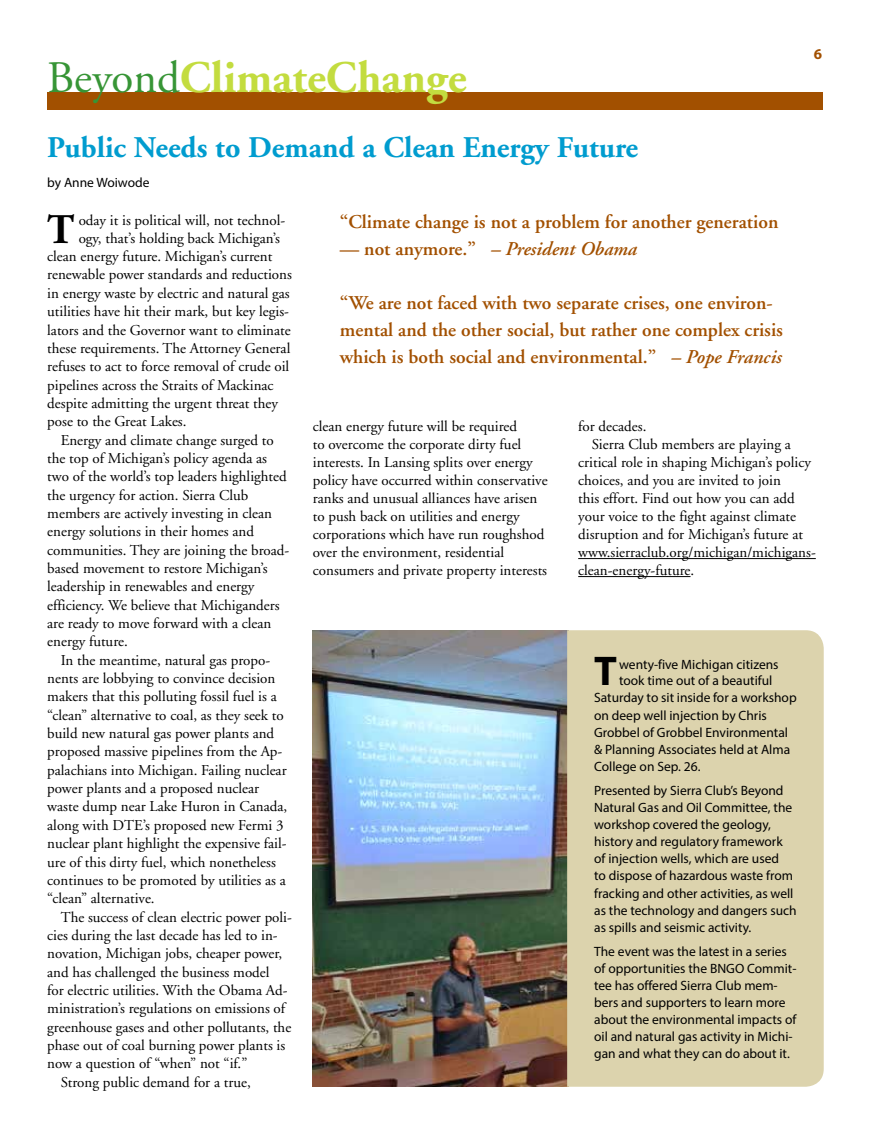
<style>
.page{position:relative;width:871px;height:1134px;background:#fff}
.page>*{position:absolute;margin:0;border:0;box-sizing:border-box;transform-origin:0 0}
.t1{font:700 45px "Adobe Garamond";color:#c3dc3f}
.t2{font:700 42.15px "Adobe Garamond";color:#000}
.t3{font:41.7px "Myriad MM 700 600";color:#000}
.t4{font:700 30px "Adobe Garamond";color:#009ccf}
.t5{font:600 19.5px/27px "Adobe Garamond";color:#a25000}
.t6{font:italic 600 19.5px "Adobe Garamond";color:#a25000}
.t7{font:15px/18px "Adobe Garamond";color:#000}
.t8{font:15px "Myriad MM 700 600";color:#a25000}
.t9{font:13.5px/17.1px "Myriad Pro";color:#000}
.s1{font-weight:400;color:#379536}
.s2{font-style:normal}
.s3{font-style:italic}
</style>
<div class="page">
<div style="left:47px;top:92px;width:775px;height:18px;background:#a25000"></div>
<hr style="left:578px;top:558px;width:238px;height:1px;background:#000">
<hr style="left:578px;top:576px;width:112px;height:1px;background:#000">
<img style="left:313px;top:630px;width:254px;height:457px">
<div style="left:567px;top:630px;width:257px;height:457px;background:#dcd3ad"></div>
<h1 class="t1" style="left:47px;top:53px;width:421px"><span class="s1">Beyond</span>ClimateChange</h1>
<p class="t8" style="left:814px;top:46px;width:10px">6</p>
<h3 class="t4" style="left:47px;top:131px;width:592px">Public Needs to Demand a Clean Energy Future</h3>
<p class="t9" style="left:47px;top:173px;width:104px">by Anne Woiwode</p>
<h2 class="t2" style="left:47px;top:206px;width:29px">T</h2>
<p class="t7" style="left:79px;top:211px;width:208px">oday it is political will, not technol-</p>
<h3 class="t5" style="left:340px;top:209px;width:440px">“Climate change is not a problem for another generation</h3>
<h3 class="t6" style="left:340px;top:238px;width:299px"><span class="s2">— not anymore.”</span> – President Obama</h3>
<h3 class="t5" style="left:340px;top:290px;width:445px">“We are not faced with two separate crises, one environ&shy;mental and the other social, but rather one complex crisis which is both social and environmental.” <span class="s3">– Pope Francis</span></h3>
<p class="t7" style="left:79px;top:229px;width:203px">ogy, that’s holding back Michigan’s</p>
<p class="t7" style="left:47px;top:248px;width:227px">clean energy future. Michigan’s current</p>
<p class="t7" style="left:47px;top:266px;width:246px">renewable power standards and reductions</p>
<p class="t7" style="left:47px;top:284px;width:244px">in energy waste by electric and natural gas</p>
<p class="t7" style="left:47px;top:303px;width:243px">utilities have hit their mark, but key legis-</p>
<p class="t7" style="left:47px;top:321px;width:245px">lators and the Governor want to eliminate</p>
<p class="t7" style="left:47px;top:340px;width:245px">these requirements. The Attorney General</p>
<p class="t7" style="left:47px;top:358px;width:243px">refuses to act to force removal of crude oil</p>
<p class="t7" style="left:47px;top:376px;width:228px">pipelines across the Straits of Mackinac</p>
<p class="t7" style="left:47px;top:395px;width:232px">despite admitting the urgent threat they</p>
<p class="t7" style="left:47px;top:413px;width:141px">pose to the Great Lakes.</p>
<p class="t7" style="left:61px;top:431px;width:214px">Energy and climate change surged to</p>
<p class="t7" style="left:47px;top:450px;width:221px">the top of Michigan’s policy agenda as</p>
<p class="t7" style="left:47px;top:468px;width:241px">two of the world’s top leaders highlighted</p>
<p class="t7" style="left:47px;top:486px;width:203px">the urgency for action. Sierra Club</p>
<p class="t7" style="left:47px;top:505px;width:226px">members are actively investing in clean</p>
<p class="t7" style="left:47px;top:523px;width:208px">energy solutions in their homes and</p>
<p class="t7" style="left:47px;top:541px;width:244px">communities. They are joining the broad-</p>
<p class="t7" style="left:47px;top:560px;width:222px">based movement to restore Michigan’s</p>
<p class="t7" style="left:47px;top:578px;width:209px">leadership in renewables and energy</p>
<p class="t7" style="left:47px;top:596px;width:234px">efficiency. We believe that Michiganders</p>
<p class="t7" style="left:47px;top:615px;width:226px">are ready to move forward with a clean</p>
<p class="t7" style="left:47px;top:633px;width:82px">energy future.</p>
<p class="t7" style="left:61px;top:651px;width:211px">In the meantime, natural gas propo-</p>
<p class="t7" style="left:47px;top:670px;width:230px">nents are lobbying to convince decision</p>
<p class="t7" style="left:47px;top:688px;width:231px">makers that this polluting fossil fuel is a</p>
<p class="t7" style="left:47px;top:706px;width:238px">“clean” alternative to coal, as they seek to</p>
<p class="t7" style="left:47px;top:725px;width:228px">build new natural gas power plants and</p>
<p class="t7" style="left:47px;top:743px;width:236px">proposed massive pipelines from the Ap-</p>
<p class="t7" style="left:47px;top:761px;width:241px">palachians into Michigan. Failing nuclear</p>
<p class="t7" style="left:47px;top:780px;width:213px">power plants and a proposed nuclear</p>
<p class="t7" style="left:47px;top:798px;width:241px">waste dump near Lake Huron in Canada,</p>
<p class="t7" style="left:47px;top:816px;width:238px">along with DTE’s proposed new Fermi 3</p>
<p class="t7" style="left:47px;top:835px;width:241px">nuclear plant highlight the expensive fail-</p>
<p class="t7" style="left:47px;top:853px;width:230px">ure of this dirty fuel, which nonetheless</p>
<p class="t7" style="left:47px;top:872px;width:240px">continues to be promoted by utilities as a</p>
<p class="t7" style="left:47px;top:890px;width:109px">“clean” alternative.</p>
<p class="t7" style="left:61px;top:908px;width:233px">The success of clean electric power poli-</p>
<p class="t7" style="left:47px;top:927px;width:232px">cies during the last decade has led to in-</p>
<p class="t7" style="left:47px;top:945px;width:237px">novation, Michigan jobs, cheaper power,</p>
<p class="t7" style="left:47px;top:963px;width:224px">and has challenged the business model</p>
<p class="t7" style="left:47px;top:982px;width:242px">for electric utilities. With the Obama Ad-</p>
<p class="t7" style="left:47px;top:1000px;width:239px">ministration’s regulations on emissions of</p>
<p class="t7" style="left:47px;top:1018px;width:245px">greenhouse gases and other pollutants, the</p>
<p class="t7" style="left:47px;top:1037px;width:239px">phase out of coal burning power plants is</p>
<p class="t7" style="left:47px;top:1055px;width:202px">now a question of “when” not “if.”</p>
<p class="t7" style="left:61px;top:1073px;width:192px">Strong public demand for a true,</p>
<p class="t7" style="left:313px;top:418px;width:236px">clean energy future will be required<br>to overcome the corporate dirty fuel interests. In Lansing splits over energy policy have occurred within conservative ranks and unusual alliances have arisen to push back on utilities and energy corporations which have run roughshod over the environment, residential consumers and private property interests</p>
<p class="t7" style="left:578px;top:418px;width:70px">for decades.</p>
<p class="t7" style="left:592px;top:436px;width:201px">Sierra Club members are playing a</p>
<p class="t7" style="left:578px;top:454px;width:234px">critical role in shaping Michigan’s policy</p>
<p class="t7" style="left:578px;top:472px;width:204px">choices, and you are invited to join</p>
<p class="t7" style="left:578px;top:490px;width:218px">this effort. Find out how you can add</p>
<p class="t7" style="left:578px;top:508px;width:219px">your voice to the fight against climate</p>
<p class="t7" style="left:578px;top:526px;width:226px">disruption and for Michigan’s future at</p>
<p class="t7" style="left:578px;top:544px;width:239px">www.sierraclub.org/michigan/michigans-</p>
<p class="t7" style="left:578px;top:562px;width:118px">clean-energy-future.</p>
<h3 class="t3" style="left:594px;top:651px;width:24px">T</h3>
<p class="t9" style="left:619px;top:656px;width:161px">wenty-five Michigan citizens</p>
<p class="t9" style="left:619px;top:672px;width:155px">took time out of a beautiful</p>
<p class="t9" style="left:594px;top:689px;width:204px">Saturday to sit inside for a workshop</p>
<p class="t9" style="left:594px;top:706px;width:174px">on deep well injection by Chris</p>
<p class="t9" style="left:594px;top:723px;width:195px">Grobbel of Grobbel Environmental</p>
<p class="t9" style="left:594px;top:741px;width:198px">&amp; Planning Associates held at Alma</p>
<p class="t9" style="left:594px;top:758px;width:108px">College on Sep. 26.</p>
<p class="t9" style="left:594px;top:782px;width:204px">Presented by Sierra Club’s Beyond Natural Gas and Oil Committee, the workshop covered the geology, history and regulatory framework of injection wells, which are used<br>to dispose of hazardous waste from fracking and other activities, as well as the technology and dangers such as spills and seismic activity.</p>
<p class="t9" style="left:594px;top:942px;width:204px">The event was the latest in a series of opportunities the BNGO Commit&shy;tee has offered Sierra Club mem&shy;bers and supporters to learn more about the environmental impacts of oil and natural gas activity in Michi&shy;gan and what they can do about it.</p>
</div>
